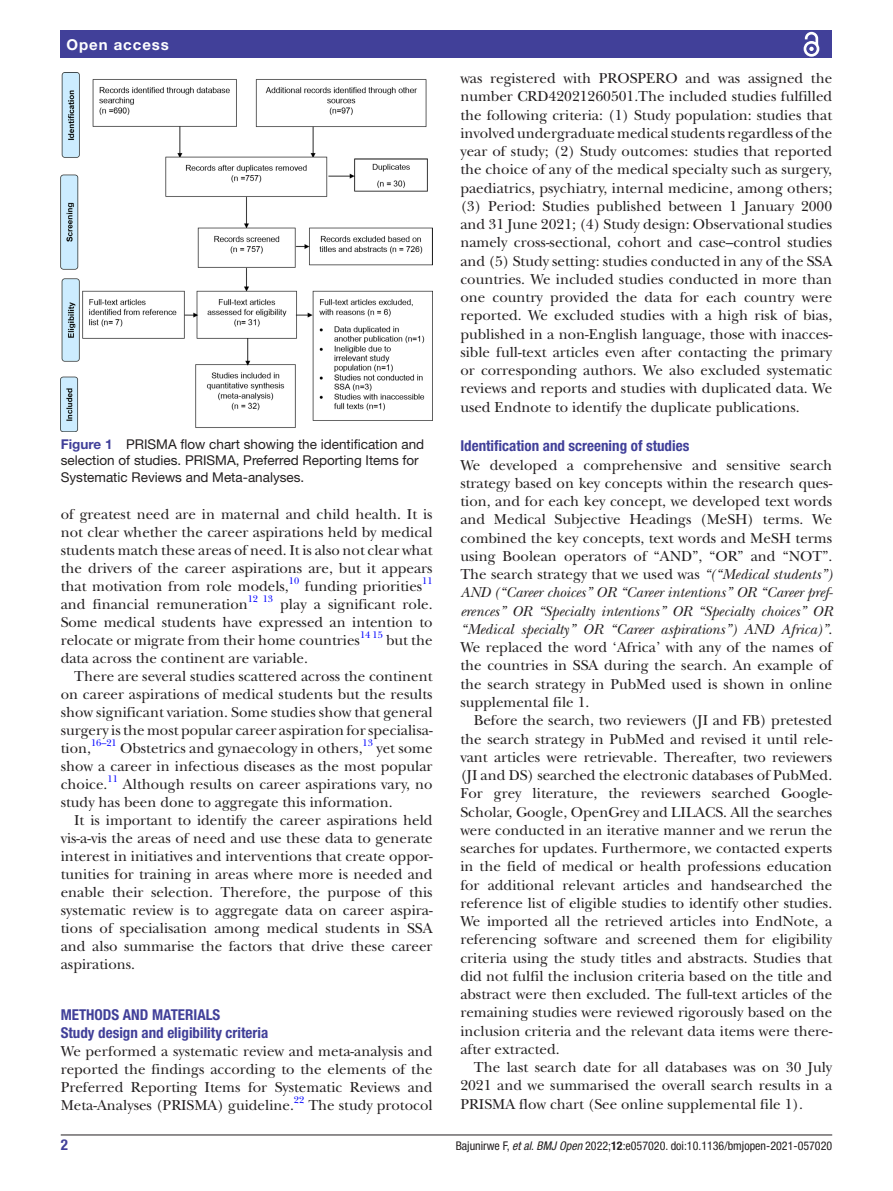
<style>
.page{position:relative;width:893px;height:1191px;background:#fff}
.page>*{position:absolute;margin:0;border:0;box-sizing:border-box;transform-origin:0 0}
.t1{font:15px/18.3px "New Baskerville";color:#231f20;text-align:justify}
.t2{font:700 condensed 15px/18px "Helvetica Neue LT Std";color:#414099}
.t3{font:700 15px "Helvetica Neue LT Std";letter-spacing:.065em;color:#fff}
.t4{font:13.5px/16.2px "Helvetica Neue LT Std";color:#231f20}
.t5{font:condensed 12px "Helvetica Neue LT Std";color:#231f20}
.t6{font:9.9px "New Baskerville";color:#00f}
.s1{font-weight:700;color:#414099}
.s2{font-style:italic}
.s3{font-weight:700}
</style>
<div class="page">
<hr style="left:61px;top:1134px;width:771px;height:1px;background:#231f20">
<div style="left:61px;top:31px;width:771px;height:27px;background:#414099"></div>
<svg style="left:803px;top:31px;width:17px;height:26px"></svg>
<img style="left:61px;top:73px;width:372px;height:358px">
<p class="t3" style="left:66px;top:35px;width:104px">Open access</p>
<p class="t4" style="left:61px;top:436px;width:365px"><span class="s1">Figure 1</span> PRISMA flow chart showing the identification and selection of studies. PRISMA, Preferred Reporting Items for<br>Systematic Reviews and Meta-analyses.</p>
<p class="t1" style="left:61px;top:505px;width:373px">of greatest need are in maternal and child health. It is not clear whether the career aspirations held by medical students match these areas of need. It is also not clear what the drivers of the career aspirations are, but it appears that motivation from role models,</p>
<p class="t6" style="left:289px;top:575px;width:12px">10</p>
<p class="t1" style="left:305px;top:577px;width:119px">funding priorities</p>
<p class="t6" style="left:422px;top:575px;width:12px">11</p>
<p class="t1" style="left:61px;top:595px;width:188px">and financial remuneration</p>
<p class="t6" style="left:248px;top:593px;width:27px">12 13</p>
<p class="t1" style="left:61px;top:595px;width:373px;text-indent:219px">play a significant role.<br>Some medical students have expressed an intention to relocate or migrate from their home countries</p>
<p class="t6" style="left:360px;top:629px;width:24px">14 15</p>
<p class="t1" style="left:386px;top:631px;width:48px">but the</p>
<p class="t1" style="left:61px;top:649px;width:249px">data across the continent are variable.</p>
<p class="t1" style="left:74px;top:667px;width:360px">There are several studies scattered across the continent</p>
<p class="t1" style="left:61px;top:685px;width:373px">on career aspirations of medical students but the results</p>
<p class="t1" style="left:61px;top:703px;width:373px">show significant variation. Some studies show that general</p>
<p class="t1" style="left:61px;top:721px;width:373px">surgery is the most popular career aspiration for specialisa-</p>
<p class="t1" style="left:61px;top:739px;width:32px">tion,</p>
<p class="t6" style="left:91px;top:737px;width:27px">16–21</p>
<p class="t1" style="left:120px;top:739px;width:244px">Obstetrics and gynaecology in others,</p>
<p class="t6" style="left:363px;top:737px;width:12px">13</p>
<p class="t1" style="left:61px;top:739px;width:373px;text-indent:316px">yet some show a career in infectious diseases as the most popular choice.</p>
<p class="t6" style="left:108px;top:773px;width:12px">11</p>
<p class="t1" style="left:61px;top:775px;width:373px;text-indent:62px">Although results on career aspirations vary, no study has been done to aggregate this information.</p>
<p class="t1" style="left:61px;top:811px;width:373px;text-indent:14px">It is important to identify the career aspirations held vis-a-vis the areas of need and use these data to generate interest in initiatives and interventions that create oppor&shy;tunities for training in areas where more is needed and enable their selection. Therefore, the purpose of this systematic review is to aggregate data on career aspira&shy;tions of specialisation among medical students in SSA and also summarise the factors that drive these career aspirations.</p>
<p class="t2" style="left:61px;top:1005px;width:209px">METHODS AND MATERIALS<br>Study design and eligibility criteria</p>
<p class="t1" style="left:61px;top:1041px;width:373px">We performed a systematic review and meta-analysis and reported the findings according to the elements of the Preferred Reporting Items for Systematic Reviews and Meta-Analyses (PRISMA) guideline.</p>
<p class="t6" style="left:294px;top:1093px;width:12px">22</p>
<p class="t1" style="left:308px;top:1095px;width:126px">The study protocol</p>
<p class="t1" style="left:460px;top:69px;width:373px">was registered with PROSPERO and was assigned the number CRD42021260501.The included studies fulfilled the following criteria: (1) Study population: studies that involved undergraduate medical students regardless of the year of study; (2) Study outcomes: studies that reported the choice of any of the medical specialty such as surgery, paediatrics, psychiatry, internal medicine, among others; (3) Period: Studies published between 1 January 2000 and 31 June 2021; (4) Study design: Observational studies namely cross-sectional, cohort and case–control studies and (5) Study setting: studies conducted in any of the SSA countries. We included studies conducted in more than one country provided the data for each country were reported. We excluded studies with a high risk of bias, published in a non-English language, those with inacces&shy;sible full-text articles even after contacting the primary or corresponding authors. We also excluded systematic reviews and reports and studies with duplicated data. We used Endnote to identify the duplicate publications.</p>
<p class="t2" style="left:460px;top:437px;width:230px">Identification and screening of studies</p>
<p class="t1" style="left:460px;top:456px;width:374px">We developed a comprehensive and sensitive search strategy based on key concepts within the research ques&shy;tion, and for each key concept, we developed text words and Medical Subjective Headings (MeSH) terms. We combined the key concepts, text words and MeSH terms using Boolean operators of “AND”, “OR” and “NOT”.<br>The search strategy that we used was <span class="s2">“(“Medical students”)<br>AND (“Career choices” OR “Career intentions” OR “Career pref&shy;erences” OR “Specialty intentions” OR “Specialty choices” OR “Medical specialty” OR “Career aspirations”) AND Africa)”</span>.<br>We replaced the word ‘Africa’ with any of the names of the countries in SSA during the search. An example of the search strategy in PubMed used is shown in online supplemental file 1.</p>
<p class="t1" style="left:460px;top:711px;width:373px;text-indent:14px">Before the search, two reviewers (JI and FB) pretested the search strategy in PubMed and revised it until rele&shy;vant articles were retrievable. Thereafter, two reviewers (JI and DS) searched the electronic databases of PubMed.<br>For grey literature, the reviewers searched Google-Scholar, Google, OpenGrey and LILACS. All the searches were conducted in an iterative manner and we rerun the searches for updates. Furthermore, we contacted experts in the field of medical or health professions education for additional relevant articles and handsearched the reference list of eligible studies to identify other studies.<br>We imported all the retrieved articles into EndNote, a referencing software and screened them for eligibility criteria using the study titles and abstracts. Studies that did not fulfil the inclusion criteria based on the title and abstract were then excluded. The full-text articles of the remaining studies were reviewed rigorously based on the inclusion criteria and the relevant data items were there&shy;after extracted.</p>
<p class="t1" style="left:460px;top:1058px;width:373px;text-indent:14px">The last search date for all databases was on 30 July 2021 and we summarised the overall search results in a PRISMA flow chart (See online supplemental file 1).</p>
<p class="t2" style="left:61px;top:1135px;width:9px">2</p>
<p class="t5" style="left:456px;top:1138px;width:378px">Bajunirwe F, <span class="s2">et al</span>. <span class="s2">BMJ Open</span> 2022;<span class="s3">12</span>:e057020. doi:10.1136/bmjopen-2021-057020</p>
</div>
